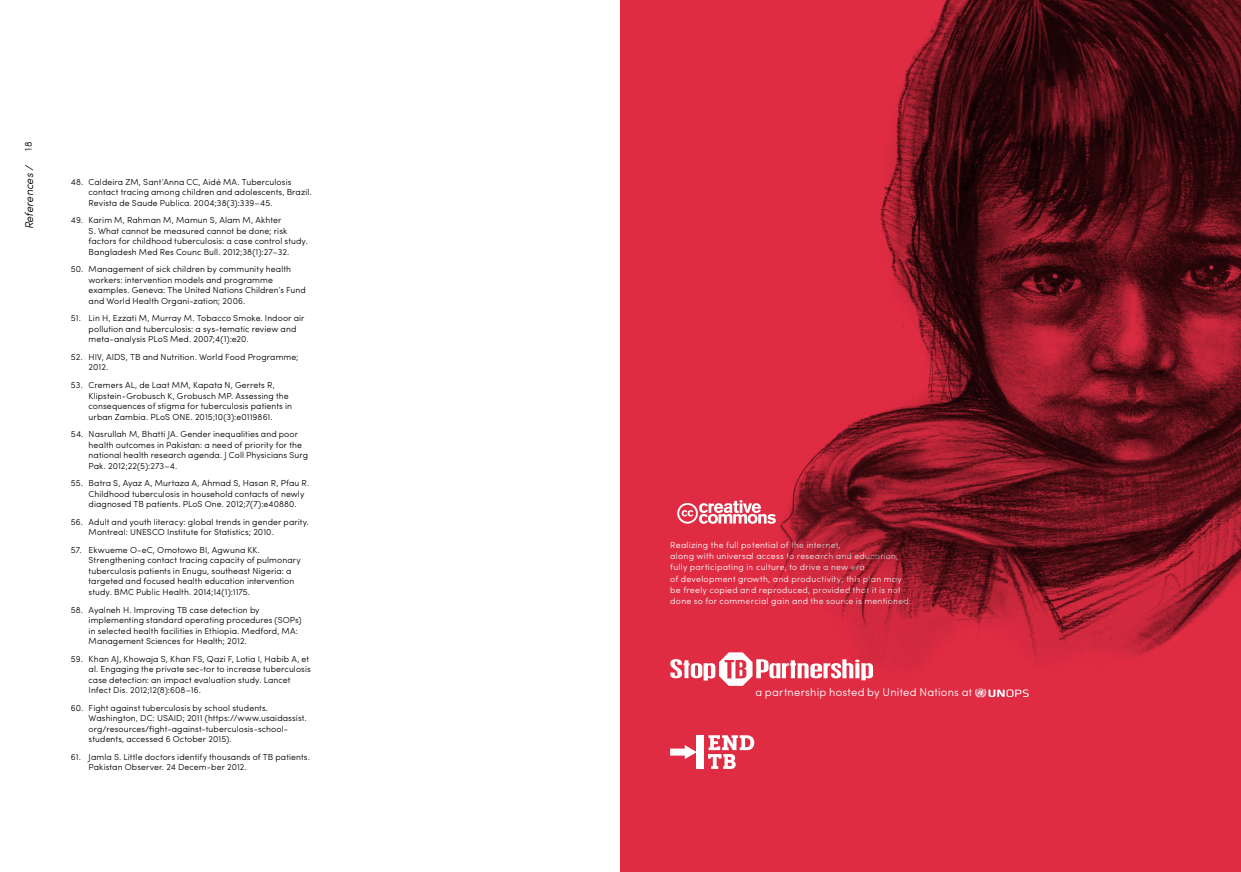
<style>
.page{position:relative;width:1241px;height:872px;background:#fff}
.page>*{position:absolute;margin:0;border:0;box-sizing:border-box;transform-origin:0 0}
.t1{font:300 11.25px "Sofia Pro";letter-spacing:.02em;color:#fff}
.t2{font:italic 300 11.25px "Sofia Pro";color:#000}
.t3{font:300 10px "Sofia Pro";color:#000}
.t4{font:300 8.75px/10.5px "Sofia Pro";letter-spacing:.01em;color:#000}
.t5{font:300 8.75px/11.2px "Sofia Pro";letter-spacing:.03em;color:#fff}
</style>
<div class="page">
<div style="left:620px;top:0;width:620px;height:872px;background:#e02c43"></div>
<svg style="left:708px;top:735px;width:46px;height:34px"></svg>
<div style="left:696px;top:735px;width:7px;height:34px;background:#fff"></div>
<svg style="left:670px;top:745px;width:26px;height:14px"></svg>
<svg style="left:677px;top:500px;width:72px;height:24px"></svg>
<svg style="left:670px;top:652px;width:79px;height:34px"></svg>
<svg style="left:975px;top:691px;width:53px;height:7px"></svg>
<img style="left:749px;top:0;width:491px;height:691px">
<p class="t3" style="left:21px;top:151px;width:11px;rotate:-90deg">18</p>
<p class="t2" style="left:21px;top:229px;width:67px;rotate:-90deg">References /</p>
<p class="t4" style="left:89px;top:176px;width:224px;text-indent:-18px">48. Caldeira ZM, Sant’Anna CC, Aidé MA. Tuberculosis contact tracing among children and adolescents, Brazil.<br>Revista de Saude Publica. 2004;38(3):339–45.</p>
<p class="t4" style="left:89px;top:214px;width:221px;text-indent:-18px">49. Karim M, Rahman M, Mamun S, Alam M, Akhter<br>S. What cannot be measured cannot be done; risk factors for childhood tuberculosis: a case control study.<br>Bangladesh Med Res Counc Bull. 2012;38(1):27–32.</p>
<p class="t4" style="left:89px;top:263px;width:219px;text-indent:-18px">50. Management of sick children by community health workers: intervention models and programme examples. Geneva: The United Nations Children’s Fund and World Health Organi-zation; 2006.</p>
<p class="t4" style="left:89px;top:312px;width:217px;text-indent:-18px">51. Lin H, Ezzati M, Murray M. Tobacco Smoke. Indoor air pollution and tuberculosis: a sys-tematic review and meta-analysis PLoS Med. 2007;4(1):e20.</p>
<p class="t4" style="left:89px;top:351px;width:211px;text-indent:-18px">52. HIV, AIDS, TB and Nutrition. World Food Programme;<br>2012.</p>
<p class="t4" style="left:89px;top:379px;width:205px;text-indent:-18px">53. Cremers AL, de Laat MM, Kapata N, Gerrets R, Klipstein-Grobusch K, Grobusch MP. Assessing the consequences of stigma for tuberculosis patients in urban Zambia. PLoS ONE. 2015;10(3):e0119861.</p>
<p class="t4" style="left:89px;top:428px;width:221px;text-indent:-18px">54. Nasrullah M, Bhatti JA. Gender inequalities and poor health outcomes in Pakistan: a need of priority for the national health research agenda. J Coll Physicians Surg Pak. 2012;22(5):273–4.</p>
<p class="t4" style="left:89px;top:477px;width:222px;text-indent:-18px">55. Batra S, Ayaz A, Murtaza A, Ahmad S, Hasan R, Pfau R.<br>Childhood tuberculosis in household contacts of newly diagnosed TB patients. PLoS One. 2012;7(7):e40880.</p>
<p class="t4" style="left:89px;top:516px;width:222px;text-indent:-18px">56. Adult and youth literacy: global trends in gender parity.<br>Montreal: UNESCO Institute for Statistics; 2010.</p>
<p class="t4" style="left:89px;top:544px;width:214px;text-indent:-18px">57. Ekwueme O-eC, Omotowo BI, Agwuna KK.<br>Strengthening contact tracing capacity of pulmonary tuberculosis patients in Enugu, southeast Nigeria: a targeted and focused health education intervention study. BMC Public Health. 2014;14(1):1175.</p>
<p class="t4" style="left:89px;top:603px;width:214px;text-indent:-18px">58. Ayalneh H. Improving TB case detection by implementing standard operating procedures (SOPs) in selected health facilities in Ethiopia. Medford, MA:<br>Management Sciences for Health; 2012.</p>
<p class="t4" style="left:89px;top:653px;width:224px;text-indent:-18px">59. Khan AJ, Khowaja S, Khan FS, Qazi F, Lotia I, Habib A, et al. Engaging the private sec-tor to increase tuberculosis case detection: an impact evaluation study. Lancet Infect Dis. 2012;12(8):608–16.</p>
<p class="t4" style="left:89px;top:702px;width:219px;text-indent:-18px">60. Fight against tuberculosis by school students.<br>Washington, DC: USAID; 2011 (https://www.usaidassist. org/resources/fight-against-tuberculosis-school&shy;students, accessed 6 October 2015).</p>
<p class="t4" style="left:89px;top:751px;width:223px;text-indent:-18px">61. Jamla S. Little doctors identify thousands of TB patients.<br>Pakistan Observer. 24 Decem-ber 2012.</p>
<p class="t5" style="left:670px;top:538px;width:242px">Realizing the full potential of the internet,<br>along with universal access to research and education, fully participating in culture, to drive a new era<br>of development growth, and productivity; this plan may be freely copied and reproduced, provided that it is not done so for commercial gain and the source is mentioned.</p>
<p class="t1" style="left:755px;top:683px;width:218px">a partnership hosted by United Nations at</p>
</div>
